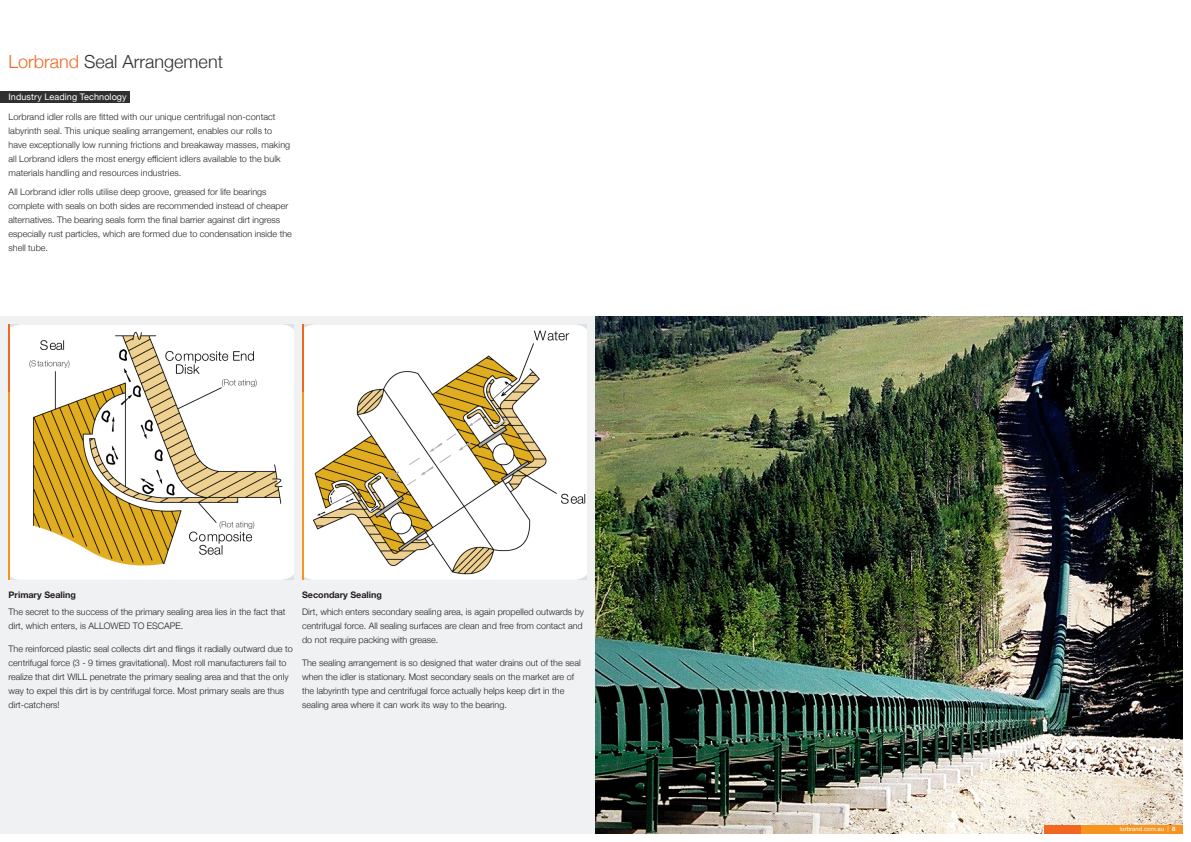
<style>
.page{position:relative;width:1191px;height:842px;background:#fff}
.page>*{position:absolute;margin:0;border:0;box-sizing:border-box;transform-origin:0 0}
.Page_Heading{font:300 18px "Helvetica Neue";color:#312f30}
.Copy_10pt{font:300 9px/14px "Helvetica Neue";color:#231f20}
.Copy{font:300 9px/14px "Helvetica Neue";color:#231f20}
.SubHead1{font:700 9px "Helvetica Neue";color:#231f20}
.White_Sub_Heading{font:9px "Helvetica Neue";letter-spacing:.01em;color:#fff}
.t1{font:6px "Helvetica Neue";color:#fff}
.s1{color:#f26621}
.s2{font-weight:700}
</style>
<div class="page">
<div style="left:0;top:316px;width:1182px;height:517px;background:#f0f1f2"></div>
<div style="left:0;top:91px;width:130px;height:12px;background:#312f30"></div>
<img style="left:303px;top:325px;width:284px;height:255px">
<hr style="left:302px;top:325px;width:1px;height:67px;background:#f26621">
<hr style="left:302px;top:392px;width:1px;height:188px;background:#f7941f">
<img style="left:10px;top:325px;width:283px;height:255px">
<hr style="left:9px;top:325px;width:1px;height:67px;background:#f26621">
<hr style="left:9px;top:392px;width:1px;height:188px;background:#f7941f">
<img style="left:595px;top:316px;width:587px;height:517px">
<div style="left:1044px;top:825px;width:36px;height:8px;background:#f26621"></div>
<div style="left:1080px;top:825px;width:102px;height:8px;background:#f7941f"></div>
<p class="Page_Heading" style="left:9px;top:47px;width:216px"><span class="s1">Lorbrand</span> Seal Arrangement</p>
<p class="White_Sub_Heading" style="left:9px;top:90px;width:120px">Industry Leading Technology</p>
<p class="Copy" style="left:9px;top:109px;width:283px">Lorbrand idler rolls are fitted with our unique centrifugal non-contact labyrinth seal. This unique sealing arrangement, enables our rolls to have exceptionally low running frictions and breakaway masses, making all Lorbrand idlers the most energy efficient idlers available to the bulk materials handling and resources industries.</p>
<p class="Copy" style="left:9px;top:184px;width:285px">All Lorbrand idler rolls utilise deep groove, greased for life bearings complete with seals on both sides are recommended instead of cheaper alternatives. The bearing seals form the final barrier against dirt ingress especially rust particles, which are formed due to condensation inside the shell tube.</p>
<p class="SubHead1" style="left:9px;top:588px;width:69px">Primary Sealing</p>
<p class="Copy_10pt" style="left:9px;top:604px;width:278px">The secret to the success of the primary sealing area lies in the fact that dirt, which enters, is ALLOWED TO ESCAPE.</p>
<p class="Copy_10pt" style="left:9px;top:641px;width:286px">The reinforced plastic seal collects dirt and flings it radially outward due to centrifugal force (3 - 9 times gravitational). Most roll manufacturers fail to realize that dirt WILL penetrate the primary sealing area and that the only way to expel this dirt is by centrifugal force. Most primary seals are thus dirt-catchers!</p>
<p class="SubHead1" style="left:302px;top:588px;width:82px">Secondary Sealing</p>
<p class="Copy_10pt" style="left:302px;top:604px;width:283px">Dirt, which enters secondary sealing area, is again propelled outwards by centrifugal force. All sealing surfaces are clean and free from contact and do not require packing with grease.</p>
<p class="Copy_10pt" style="left:302px;top:655px;width:280px">The sealing arrangement is so designed that water drains out of the seal when the idler is stationary. Most secondary seals on the market are of the labyrinth type and centrifugal force actually helps keep dirt in the sealing area where it can work its way to the bearing.</p>
<p class="t1" style="left:1119px;top:825px;width:50px">lorbrand.com.au |</p>
<p class="t1" style="left:1120px;top:825px;width:56px">LorBrand Australia <span class="s2">8</span></p>
</div>
